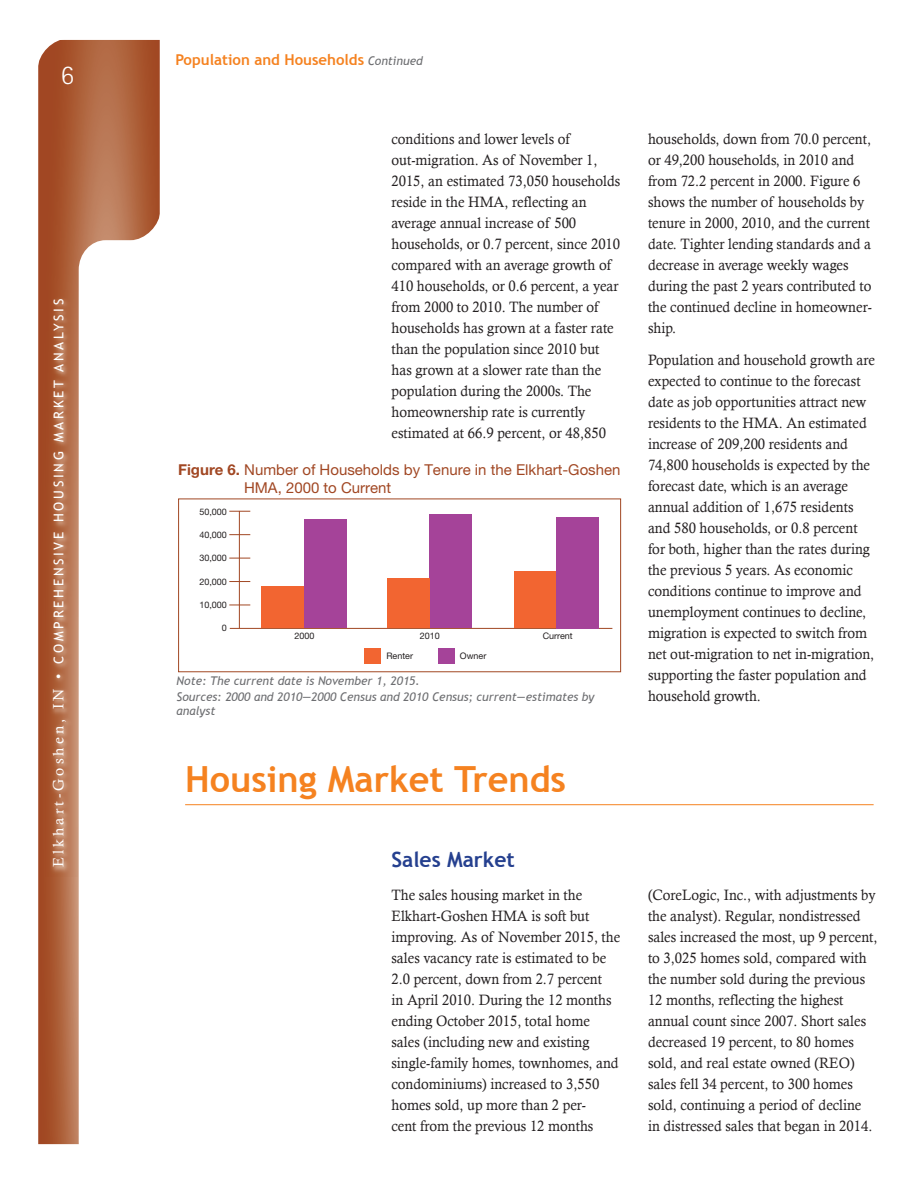
<style>
.page{position:relative;width:918px;height:1188px;background:#fff}
.page>*{position:absolute;margin:0;border:0;box-sizing:border-box;transform-origin:0 0}
.level1{font:700 36px "Trebuchet MS";color:#f58220}
.t1{font:300 27px "Rotis Sans Serif";color:#fff}
.level2{font:700 21px "Trebuchet MS";color:#25408f}
.body_text{font:15px/21px "Calisto";color:#231f20;scale:.95 1}
.t2{font:15px/18px "Helvetica Neue";color:#a14723}
.t3{font:700 15px "Trebuchet MS";color:#f58220}
.t4{font:13.5px "Trebuchet MS";letter-spacing:.2em;color:#fff}
.t5{font:italic 12px/13.5px "Trebuchet MS";color:#6d6e71}
.t6{font:9px "Helvetica Neue";color:#231f20}
.s1{font-family:"Calisto";font-size:15px}
.s2{font-weight:400;font-style:italic;font-size:12px;color:#6d6e71}
.s3{font-weight:700}
</style>
<div class="page">
<svg style="left:38px;top:40px;width:122px;height:1104px;background:#af6440"></svg>
<svg style="left:79px;top:240px;width:106px;height:904px"></svg>
<svg style="left:38px;top:39px;width:30px;height:30px"></svg>
<svg style="left:130px;top:210px;width:36px;height:36px"></svg>
<img style="left:46px;top:290px;width:31px;height:587px">
<div style="left:364px;top:649px;width:17px;height:15px;background:#f26531"></div>
<div style="left:438px;top:649px;width:16px;height:15px;background:#a54399"></div>
<div style="left:178px;top:499px;width:443px;height:173px;border:1px solid #a14723"></div>
<hr style="left:239px;top:511px;width:1px;height:117px;background:#a14723">
<hr style="left:230px;top:628px;width:382px;height:1px;background:#a14723">
<div style="left:304px;top:520px;width:42px;height:108px;background:#a54399"></div>
<div style="left:261px;top:587px;width:43px;height:41px;background:#f26531"></div>
<div style="left:429px;top:514px;width:43px;height:114px;background:#a54399"></div>
<div style="left:387px;top:578px;width:42px;height:50px;background:#f26531"></div>
<div style="left:556px;top:517px;width:42px;height:111px;background:#a54399"></div>
<div style="left:514px;top:571px;width:42px;height:57px;background:#f26531"></div>
<svg style="left:229px;top:511px;width:21px;height:1px"></svg>
<svg style="left:229px;top:534px;width:21px;height:1px"></svg>
<svg style="left:229px;top:558px;width:21px;height:1px"></svg>
<svg style="left:229px;top:581px;width:21px;height:1px"></svg>
<svg style="left:229px;top:605px;width:21px;height:1px"></svg>
<hr style="left:185px;top:804px;width:689px;height:1px;background:#f58220">
<h2 class="t1" style="left:61px;top:60px;width:14px">6</h2>
<p class="t4" style="left:51px;top:867px;width:570px;rotate:-90deg"><span class="s1">Elkhart-Goshen, IN •</span> COMPREHENSIVE HOUSING MARKET ANALYSIS</p>
<p class="t3" style="left:176px;top:50px;width:249px">Population and Households <span class="s2">Continued</span></p>
<p class="body_text" style="left:392px;top:128px;width:242px">conditions and lower levels of out-migration. As of November 1, 2015, an estimated 73,050 households reside in the HMA, reflecting an average annual increase of 500 households, or 0.7 percent, since 2010 compared with an average growth of 410 households, or 0.6 percent, a year from 2000 to 2010. The number of households has grown at a faster rate than the population since 2010 but has grown at a slower rate than the population during the 2000s. The homeownership rate is currently estimated at 66.9 percent, or 48,850</p>
<p class="body_text" style="left:648px;top:128px;width:237px">households, down from 70.0 percent, or 49,200 households, in 2010 and from 72.2 percent in 2000. Figure 6 shows the number of households by tenure in 2000, 2010, and the current date. Tighter lending standards and a decrease in average weekly wages during the past 2 years contributed to the continued decline in homeowner&shy;ship.</p>
<p class="body_text" style="left:648px;top:349px;width:241px">Population and household growth are expected to continue to the forecast date as job opportunities attract new residents to the HMA. An estimated increase of 209,200 residents and 74,800 households is expected by the forecast date, which is an average annual addition of 1,675 residents and 580 households, or 0.8 percent for both, higher than the rates during the previous 5 years. As economic conditions continue to improve and unemployment continues to decline, migration is expected to switch from net out-migration to net in-migration, supporting the faster population and household growth.</p>
<p class="t2" style="left:244px;top:460px;width:378px;text-indent:-66px"><span class="s3">Figure 6.</span> Number of Households by Tenure in the Elkhart-Goshen<br>HMA, 2000 to Current</p>
<p class="t6" style="left:199px;top:506px;width:29px">50,000</p>
<p class="t6" style="left:199px;top:529px;width:29px">40,000</p>
<p class="t6" style="left:199px;top:553px;width:29px">30,000</p>
<p class="t6" style="left:199px;top:576px;width:29px">20,000</p>
<p class="t6" style="left:199px;top:599px;width:29px">10,000</p>
<p class="t6" style="left:222px;top:623px;width:7px">0</p>
<p class="t6" style="left:294px;top:630px;width:22px">2000</p>
<p class="t6" style="left:420px;top:631px;width:22px">2010</p>
<p class="t6" style="left:543px;top:630px;width:32px">Current</p>
<p class="t6" style="left:386px;top:651px;width:28px">Renter</p>
<p class="t6" style="left:460px;top:651px;width:28px">Owner</p>
<p class="t5" style="left:177px;top:674px;width:245px">Note: The current date is November 1, 2015.</p>
<p class="t5" style="left:177px;top:690px;width:419px">Sources: 2000 and 2010—2000 Census and 2010 Census; current—estimates by analyst</p>
<p class="level1" style="left:185px;top:756px;width:382px">Housing Market Trends</p>
<p class="level2" style="left:392px;top:846px;width:125px">Sales Market</p>
<p class="body_text" style="left:392px;top:885px;width:242px">The sales housing market in the Elkhart-Goshen HMA is soft but improving. As of November 2015, the sales vacancy rate is estimated to be 2.0 percent, down from 2.7 percent<br>in April 2010. During the 12 months ending October 2015, total home sales (including new and existing single-family homes, townhomes, and condominiums) increased to 3,550 homes sold, up more than 2 per-<br>cent from the previous 12 months</p>
<p class="body_text" style="left:648px;top:884px;width:243px">(CoreLogic, Inc., with adjustments by the analyst). Regular, nondistressed sales increased the most, up 9 percent, to 3,025 homes sold, compared with the number sold during the previous 12 months, reflecting the highest annual count since 2007. Short sales decreased 19 percent, to 80 homes sold, and real estate owned (REO) sales fell 34 percent, to 300 homes sold, continuing a period of decline<br>in distressed sales that began in 2014.</p>
</div>
